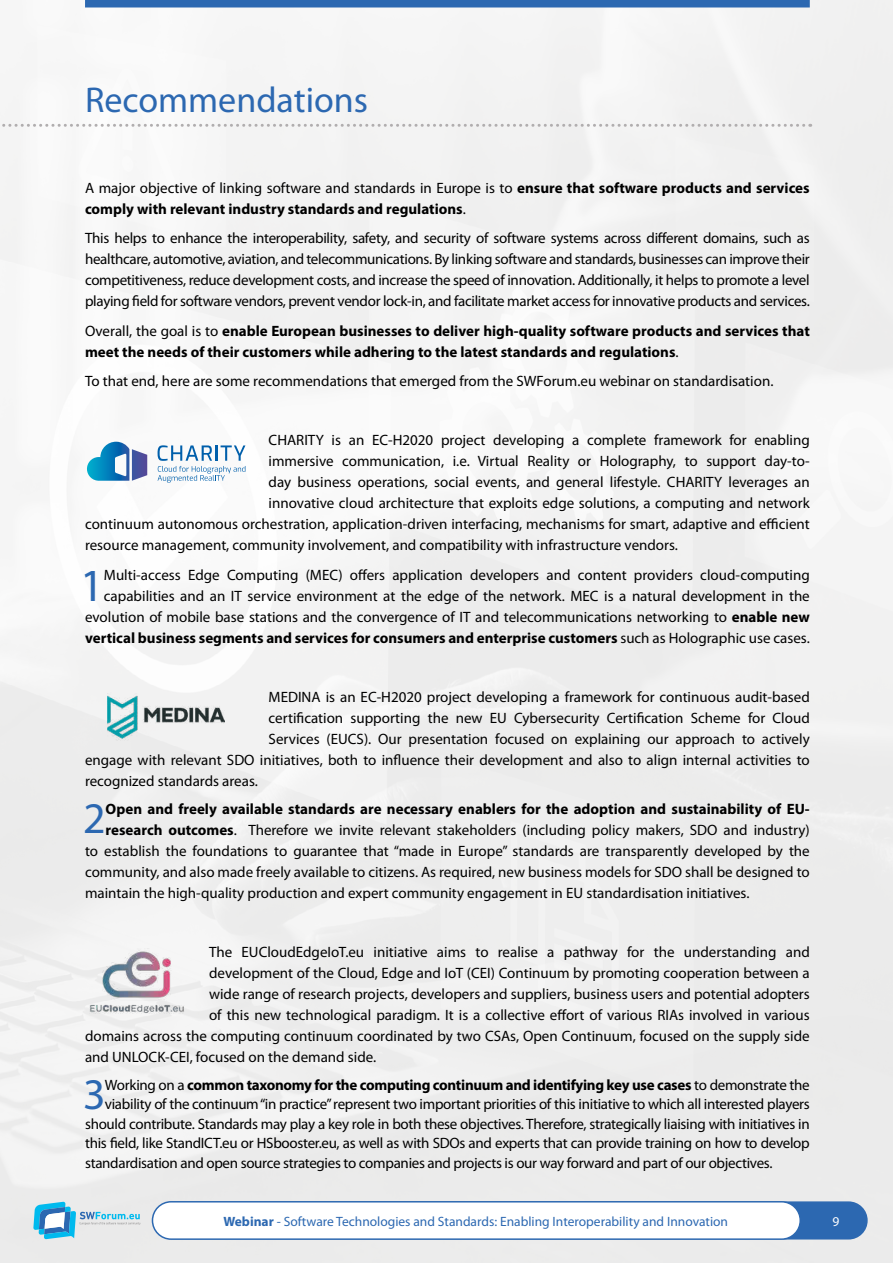
<style>
.page{position:relative;width:893px;height:1263px;background:#fff}
.page>*{position:absolute;margin:0;border:0;box-sizing:border-box;transform-origin:0 0}
.t1{font:46.2px "Myriad Pro";color:#2c68b1}
.t2{font:43.95px "Myriad Pro";color:#2c68b1}
.t3{font:36px "Myriad Pro";color:#2c68b1}
.t4{font:15px/21px "Myriad Pro";color:#000;text-align:justify}
.t5{font:15px "Myriad Pro";letter-spacing:-.02em;color:#000}
.t6{font:700 15px/21px "Myriad Pro";color:#000}
.t7{font:700 15px "Myriad Pro";letter-spacing:-.02em;color:#000}
.t8{font:13.5px "Myriad Pro";color:#2c68b1}
.t9{font:13.5px "Myriad Pro";color:#fff}
.s1{font-weight:400}
.s2{font-weight:700}
</style>
<div class="page">
<img style="left:0;top:0;width:893px;height:1263px">
<div style="left:85px;top:0;width:725px;height:8px;background:#2c68b1"></div>
<div style="left:768px;top:1202px;width:99px;height:37px;background:#2c68b1;border-radius:18px"></div>
<div style="left:767px;top:1201px;width:101px;height:38px;border:2px solid #2c68b1;border-radius:18px"></div>
<svg style="left:33px;top:1201px;width:107px;height:38px;background:#abd3e4"></svg>
<div style="left:152px;top:1202px;width:648px;height:37px;background:#fff;border-radius:19px"></div>
<div style="left:152px;top:1201px;width:649px;height:39px;border:2px solid #2c68b1;border-radius:19px"></div>
<svg style="left:0;top:124px;width:804px;height:3px"></svg>
<svg style="left:87px;top:442px;width:60px;height:39px"></svg>
<svg style="left:158px;top:445px;width:87px;height:37px"></svg>
<img style="left:108px;top:689px;width:117px;height:57px">
<img style="left:85px;top:944px;width:103px;height:72px">
<h3 class="t3" style="left:85px;top:78px;width:285px">Recommendations</h3>
<p class="t6" style="left:85px;top:177px;width:726px"><span class="s1">A major objective of linking software and standards in Europe is to</span> ensure that software products and services comply with relevant industry standards and regulations<span class="s1">.</span></p>
<p class="t4" style="left:85px;top:227px;width:726px">This helps to enhance the interoperability, safety, and security of software systems across different domains, such as healthcare, automotive, aviation, and telecommunications. By linking software and standards, businesses can improve their competitiveness, reduce development costs, and increase the speed of innovation. Additionally, it helps to promote a level playing field for software vendors, prevent vendor lock-in, and facilitate market access for innovative products and services.</p>
<p class="t6" style="left:85px;top:320px;width:726px"><span class="s1">Overall, the goal is to</span> enable European businesses to deliver high-quality software products and services that meet the needs of their customers while adhering to the latest standards and regulations<span class="s1">.</span></p>
<p class="t4" style="left:85px;top:370px;width:690px">To that end, here are some recommendations that emerged from the SWForum.eu webinar on standardisation.</p>
<p class="t4" style="left:269px;top:429px;width:543px">CHARITY is an EC-H2020 project developing a complete framework for enabling</p>
<p class="t4" style="left:269px;top:450px;width:543px">immersive communication, i.e. Virtual Reality or Holography, to support day-to-</p>
<p class="t4" style="left:269px;top:471px;width:543px">day business operations, social events, and general lifestyle. CHARITY leverages an</p>
<p class="t4" style="left:269px;top:492px;width:543px">innovative cloud architecture that exploits edge solutions, a computing and network</p>
<p class="t4" style="left:85px;top:513px;width:726px">continuum autonomous orchestration, application-driven interfacing, mechanisms for smart, adaptive and efficient</p>
<p class="t4" style="left:85px;top:534px;width:594px">resource management, community involvement, and compatibility with infrastructure vendors.</p>
<h1 class="t1" style="left:80px;top:557px;width:25px">1</h1>
<p class="t4" style="left:85px;top:564px;width:726px;text-align:right">Multi-access Edge Computing (MEC) offers application developers and content providers cloud-computing capabilities and an IT service environment at the edge of the network. MEC is a natural development in the evolution of mobile base stations and the convergence of IT and telecommunications networking to <span class="s2">enable new vertical business segments and services for consumers and enterprise customers</span> such as Holographic use cases.</p>
<p class="t4" style="left:269px;top:686px;width:543px">MEDINA is an EC-H2020 project developing a framework for continuous audit-based</p>
<p class="t4" style="left:269px;top:707px;width:543px">certification supporting the new EU Cybersecurity Certification Scheme for Cloud</p>
<p class="t4" style="left:269px;top:728px;width:543px">Services (EUCS). Our presentation focused on explaining our approach to actively</p>
<p class="t4" style="left:85px;top:749px;width:726px">engage with relevant SDO initiatives, both to influence their development and also to align internal activities to</p>
<p class="t4" style="left:85px;top:770px;width:174px">recognized standards areas.</p>
<h2 class="t2" style="left:83px;top:791px;width:24px">2</h2>
<p class="t6" style="left:106px;top:798px;width:706px">Open and freely available standards are necessary enablers for the adoption and sustainability of EU-</p>
<p class="t4" style="left:106px;top:819px;width:706px"><span class="s2">research outcomes</span>. Therefore we invite relevant stakeholders (including policy makers, SDO and industry)</p>
<p class="t4" style="left:85px;top:840px;width:726px">to establish the foundations to guarantee that “made in Europe” standards are transparently developed by the</p>
<p class="t4" style="left:85px;top:861px;width:726px">community, and also made freely available to citizens. As required, new business models for SDO shall be designed to</p>
<p class="t4" style="left:85px;top:882px;width:666px">maintain the high-quality production and expert community engagement in EU standardisation initiatives.</p>
<p class="t4" style="left:209px;top:941px;width:602px">The EUCloudEdgeIoT.eu initiative aims to realise a pathway for the understanding and</p>
<p class="t4" style="left:209px;top:962px;width:602px">development of the Cloud, Edge and IoT (CEI) Continuum by promoting cooperation between a</p>
<p class="t4" style="left:209px;top:983px;width:602px">wide range of research projects, developers and suppliers, business users and potential adopters</p>
<p class="t4" style="left:209px;top:1004px;width:602px">of this new technological paradigm. It is a collective effort of various RIAs involved in various</p>
<p class="t4" style="left:85px;top:1025px;width:726px">domains across the computing continuum coordinated by two CSAs, Open Continuum, focused on the supply side</p>
<p class="t4" style="left:85px;top:1046px;width:293px">and UNLOCK-CEI, focused on the demand side.</p>
<h2 class="t2" style="left:83px;top:1067px;width:24px">3</h2>
<p class="t7" style="left:105px;top:1075px;width:706px"><span class="s1">Working on a</span> common taxonomy for the computing continuum and identifying key use cases <span class="s1">to demonstrate the</span></p>
<p class="t5" style="left:105px;top:1095px;width:706px">viability of the continuum “in practice” represent two important priorities of this initiative to which all interested players</p>
<p class="t5" style="left:85px;top:1114px;width:726px">should contribute. Standards may play a key role in both these objectives. Therefore, strategically liaising with initiatives in</p>
<p class="t5" style="left:85px;top:1134px;width:726px">this field, like StandICT.eu or HSbooster.eu, as well as with SDOs and experts that can provide training on how to develop</p>
<p class="t5" style="left:85px;top:1153px;width:689px">standardisation and open source strategies to companies and projects is our way forward and part of our objectives.</p>
<p class="t8" style="left:223px;top:1213px;width:506px"><span class="s2">Webinar</span> - Software Technologies and Standards: Enabling Interoperability and Innovation</p>
<p class="t9" style="left:832px;top:1213px;width:8px">9</p>
</div>
